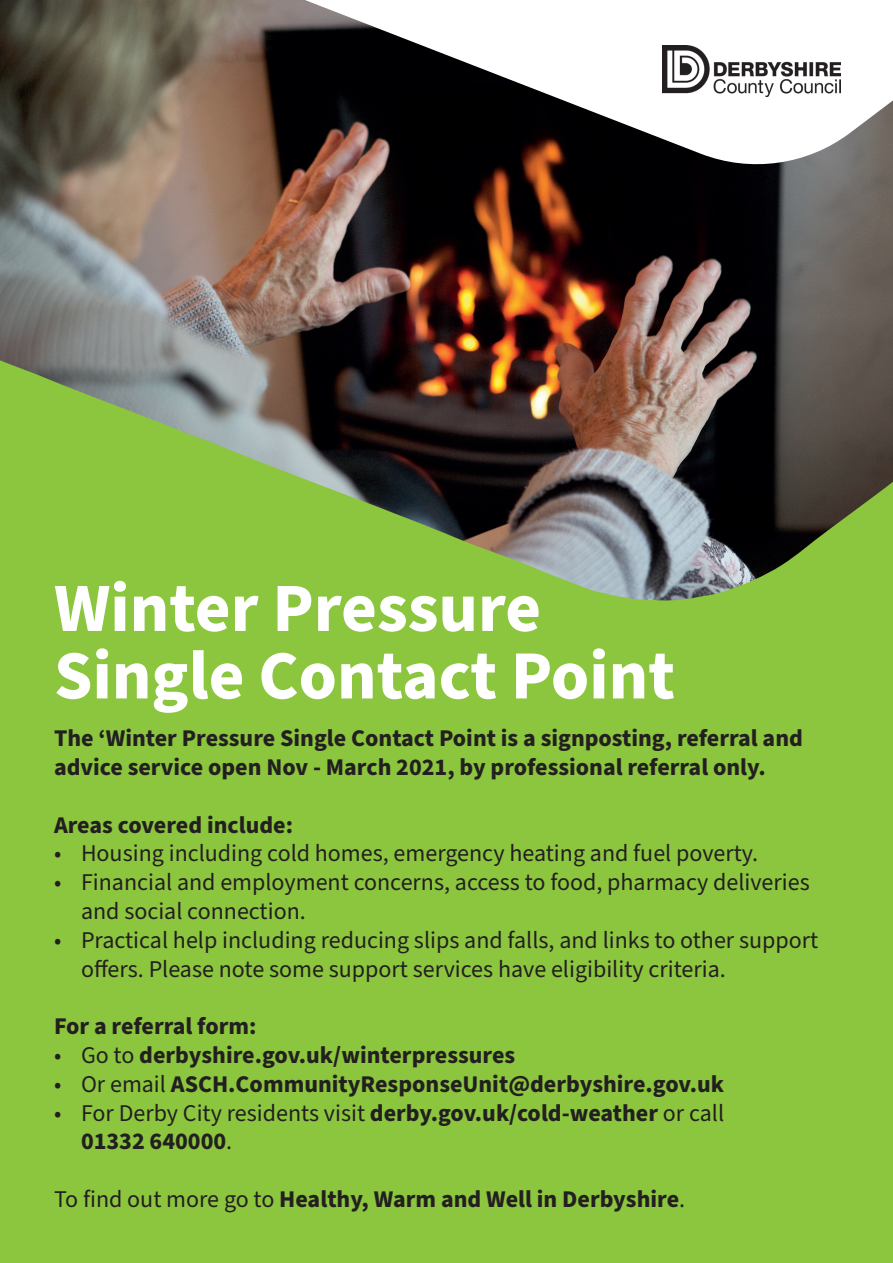
<style>
.page{position:relative;width:893px;height:1263px;background:#8bc63e}
.page>*{position:absolute;margin:0;border:0;box-sizing:border-box;transform-origin:0 0}
.t1{font:700 69px/67.5px "Source Sans Pro";color:#fff}
.t2{font:700 24px/28.8px "Source Sans Pro";color:#231f20}
.t3{font:24px/28.8px "Source Sans Pro";color:#231f20}
.s1{font-weight:400}
</style>
<div class="page">
<img style="left:0;top:0;width:893px;height:600px">
<svg style="left:261px;top:0;width:632px;height:164px;fill:#fff"></svg>
<img style="left:662px;top:46px;width:179px;height:51px">
<p class="t1" style="left:54px;top:576px;width:622px">Winter Pressure<br>Single Contact Point</p>
<p class="t2" style="left:54px;top:724px;width:750px">The ‘Winter Pressure Single Contact Point is a signposting, referral and advice service open Nov - March 2021, by professional referral only.</p>
<p class="t2" style="left:54px;top:811px;width:241px">Areas covered include:</p>
<p class="t3" style="left:54px;top:840px;width:706px">• Housing including cold homes, emergency heating and fuel poverty.</p>
<p class="t3" style="left:81px;top:869px;width:730px;text-indent:-27px">• Financial and employment concerns, access to food, pharmacy deliveries and social connection.</p>
<p class="t3" style="left:81px;top:926px;width:739px;text-indent:-27px">• Practical help including reducing slips and falls, and links to other support offers. Please note some support services have eligibility criteria.</p>
<p class="t2" style="left:54px;top:1012px;width:204px">For a referral form:</p>
<p class="t2" style="left:54px;top:1041px;width:463px"><span class="s1">• Go to</span> derbyshire.gov.uk/winterpressures</p>
<p class="t2" style="left:54px;top:1070px;width:672px"><span class="s1">• Or email</span> ASCH.CommunityResponseUnit@derbyshire.gov.uk</p>
<p class="t2" style="left:81px;top:1099px;width:645px;text-indent:-27px"><span class="s1">• For Derby City residents visit</span> derby.gov.uk/cold-weather <span class="s1">or call<br></span>01332 640000<span class="s1">.</span></p>
<p class="t2" style="left:54px;top:1185px;width:633px"><span class="s1">To find out more go to</span> Healthy, Warm and Well in Derbyshire<span class="s1">.</span></p>
</div>
